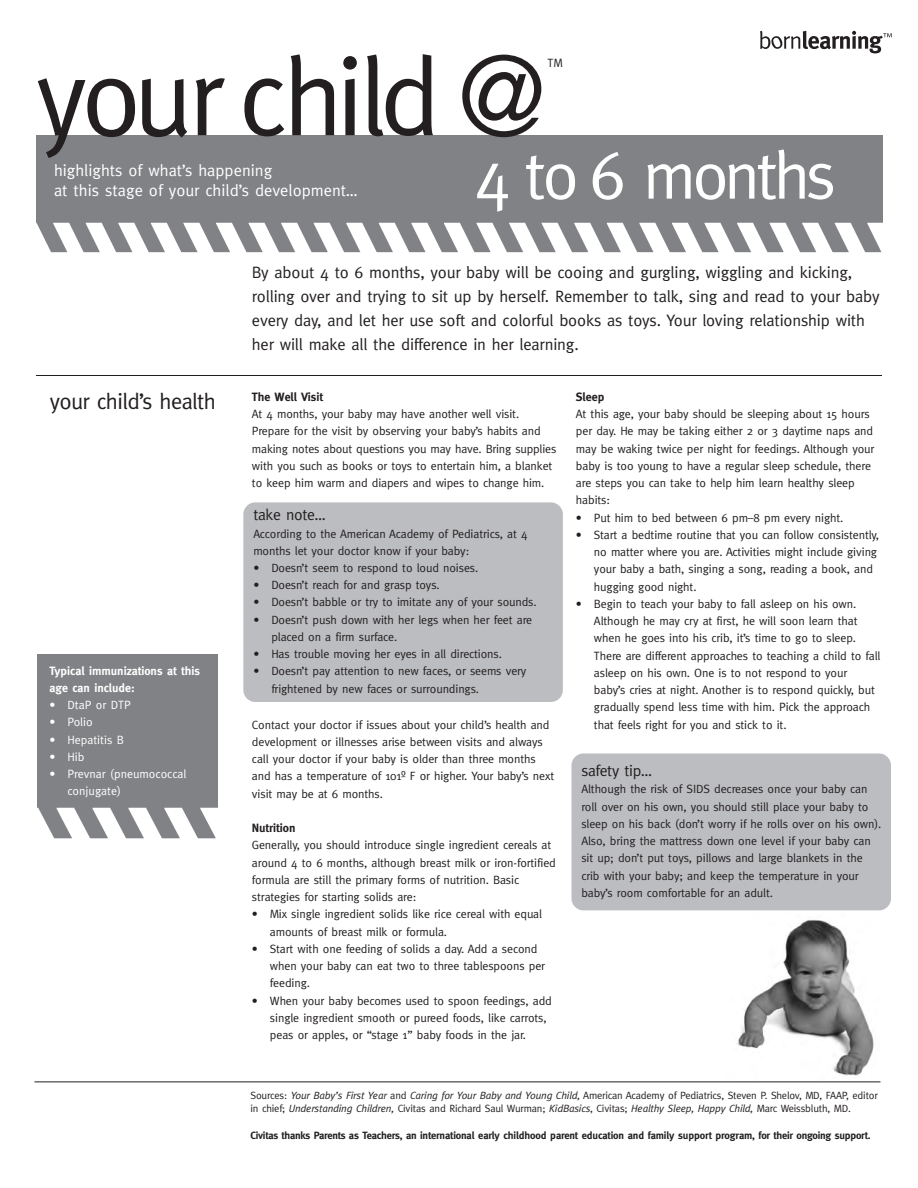
<style>
.page{position:relative;width:918px;height:1188px;background:#fff}
.page>*{position:absolute;margin:0;border:0;box-sizing:border-box;transform-origin:0 0}
.t1{font:111px "Meta";letter-spacing:-.06em;color:#231f20}
.t2{font:67.5px "Meta";letter-spacing:-.06em;color:#fff}
.t3{font:22.5px "Meta";letter-spacing:-.025em;color:#231f20}
.t4{font:16.5px/24px "Meta";letter-spacing:-.01em;color:#231f20}
.t5{font:16.5px/19.8px "Meta";color:#fff}
.t6{font:15.75px "Meta";letter-spacing:-.02em;color:#231f20}
.t7{font:12px/17.2px "Meta";letter-spacing:-.01em;color:#231f20}
.t8{font:12px/17.2px "Meta";color:#fff}
.t9{font:700 12px/17.2px "Meta";color:#fff}
.t10{font:700 12px "Meta";color:#231f20}
.t11{font:10.5px/13.5px "Meta";letter-spacing:-.015em;color:#231f20}
.t12{font:700 10.5px "Meta";letter-spacing:-.01em;color:#231f20}
.s1{font-style:italic}
</style>
<div class="page">
<img style="left:38px;top:655px;width:180px;height:184px">
<img style="left:36px;top:135px;width:846px;height:118px">
<div style="left:243px;top:502px;width:320px;height:200px;background:#bcbdc0;border-radius:12px"></div>
<div style="left:572px;top:753px;width:319px;height:157px;background:#bcbdc0;border-radius:12px"></div>
<hr style="left:36px;top:375px;width:846px;height:1px;background:#231f20">
<img style="left:724px;top:919px;width:157px;height:164px">
<hr style="left:34px;top:1082px;width:846px;height:1px;background:#231f20">
<svg style="left:760px;top:31px;width:132px;height:22px"></svg>
<h1 class="t1" style="left:36px;top:57px;width:512px">your child @</h1>
<p class="t7" style="left:548px;top:55px;width:17px">TM</p>
<h3 class="t5" style="left:54px;top:162px;width:305px">highlights of what’s happening<br>at this stage of your child’s development…</h3>
<h2 class="t2" style="left:474px;top:151px;width:363px">4 to 6 months</h2>
<h3 class="t3" style="left:50px;top:393px;width:168px">your child’s health</h3>
<p class="t9" style="left:50px;top:663px;width:152px">Typical immunizations at this age can include:</p>
<p class="t8" style="left:50px;top:698px;width:83px">• DtaP or DTP</p>
<p class="t8" style="left:50px;top:715px;width:45px">• Polio</p>
<p class="t8" style="left:50px;top:732px;width:76px">• Hepatitis B</p>
<p class="t8" style="left:50px;top:749px;width:36px">• Hib</p>
<p class="t8" style="left:68px;top:767px;width:121px;text-indent:-18px">• Prevnar (pneumococcal conjugate)</p>
<p class="t4" style="left:252px;top:263px;width:629px">By about 4 to 6 months, your baby will be cooing and gurgling, wiggling and kicking, rolling over and trying to sit up by herself. Remember to talk, sing and read to your baby every day, and let her use soft and colorful books as toys. Your loving relationship with her will make all the difference in her learning.</p>
<p class="t10" style="left:252px;top:392px;width:73px">The Well Visit</p>
<p class="t7" style="left:252px;top:407px;width:306px">At 4 months, your baby may have another well visit.<br>Prepare for the visit by observing your baby’s habits and making notes about questions you may have. Bring supplies with you such as books or toys to entertain him, a blanket to keep him warm and diapers and wipes to change him.</p>
<h3 class="t6" style="left:253px;top:509px;width:74px">take note…</h3>
<p class="t7" style="left:253px;top:526px;width:276px">According to the American Academy of Pediatrics, at 4 months let your doctor know if your baby:</p>
<p class="t7" style="left:253px;top:560px;width:226px">• Doesn’t seem to respond to loud noises.</p>
<p class="t7" style="left:253px;top:578px;width:188px">• Doesn’t reach for and grasp toys.</p>
<p class="t7" style="left:253px;top:595px;width:285px">• Doesn’t babble or try to imitate any of your sounds.</p>
<p class="t7" style="left:271px;top:612px;width:262px;text-indent:-18px">• Doesn’t push down with her legs when her feet are placed on a firm surface.</p>
<p class="t7" style="left:253px;top:647px;width:250px">• Has trouble moving her eyes in all directions.</p>
<p class="t7" style="left:271px;top:664px;width:257px;text-indent:-18px">• Doesn’t pay attention to new faces, or seems very frightened by new faces or surroundings.</p>
<p class="t7" style="left:252px;top:717px;width:304px">Contact your doctor if issues about your child’s health and development or illnesses arise between visits and always call your doctor if your baby is older than three months and has a temperature of 101º F or higher. Your baby’s next visit may be at 6 months.</p>
<p class="t10" style="left:252px;top:824px;width:45px">Nutrition</p>
<p class="t7" style="left:252px;top:838px;width:305px">Generally, you should introduce single ingredient cereals at around 4 to 6 months, although breast milk or iron-fortified formula are still the primary forms of nutrition. Basic strategies for starting solids are:</p>
<p class="t7" style="left:270px;top:907px;width:274px;text-indent:-18px">• Mix single ingredient solids like rice cereal with equal amounts of breast milk or formula.</p>
<p class="t7" style="left:270px;top:941px;width:277px;text-indent:-18px">• Start with one feeding of solids a day. Add a second when your baby can eat two to three tablespoons per feeding.</p>
<p class="t7" style="left:270px;top:993px;width:283px;text-indent:-18px">• When your baby becomes used to spoon feedings, add single ingredient smooth or pureed foods, like carrots, peas or apples, or “stage 1” baby foods in the jar.</p>
<p class="t10" style="left:576px;top:392px;width:30px">Sleep</p>
<p class="t7" style="left:576px;top:407px;width:300px">At this age, your baby should be sleeping about 15 hours per day. He may be taking either 2 or 3 daytime naps and may be waking twice per night for feedings. Although your baby is too young to have a regular sleep schedule, there are steps you can take to help him learn healthy sleep habits:</p>
<p class="t7" style="left:576px;top:510px;width:269px">• Put him to bed between 6 pm–8 pm every night.</p>
<p class="t7" style="left:594px;top:527px;width:287px;text-indent:-18px">• Start a bedtime routine that you can follow consistently, no matter where you are. Activities might include giving your baby a bath, singing a song, reading a book, and hugging good night.</p>
<p class="t7" style="left:594px;top:596px;width:288px;text-indent:-18px">• Begin to teach your baby to fall asleep on his own.<br>Although he may cry at first, he will soon learn that when he goes into his crib, it’s time to go to sleep.<br>There are different approaches to teaching a child to fall asleep on his own. One is to not respond to your baby’s cries at night. Another is to respond quickly, but gradually spend less time with him. Pick the approach that feels right for you and stick to it.</p>
<h3 class="t6" style="left:581px;top:765px;width:72px">safety tip…</h3>
<p class="t7" style="left:581px;top:782px;width:302px">Although the risk of SIDS decreases once your baby can roll over on his own, you should still place your baby to sleep on his back (don’t worry if he rolls over on his own).<br>Also, bring the mattress down one level if your baby can sit up; don’t put toys, pillows and large blankets in the crib with your baby; and keep the temperature in your baby’s room comfortable for an adult.</p>
<p class="t11" style="left:250px;top:1089px;width:629px">Sources: <span class="s1">Your Baby’s First Year</span> and <span class="s1">Caring for Your Baby and Young Child,</span> American Academy of Pediatrics, Steven P. Shelov, MD, FAAP, editor in chief; <span class="s1">Understanding Children,</span> Civitas and Richard Saul Wurman; <span class="s1">KidBasics</span>, Civitas; <span class="s1">Healthy Sleep, Happy Child,</span> Marc Weissbluth, MD.</p>
<p class="t12" style="left:250px;top:1132px;width:622px">Civitas thanks Parents as Teachers, an international early childhood parent education and family support program, for their ongoing support.</p>
</div>
